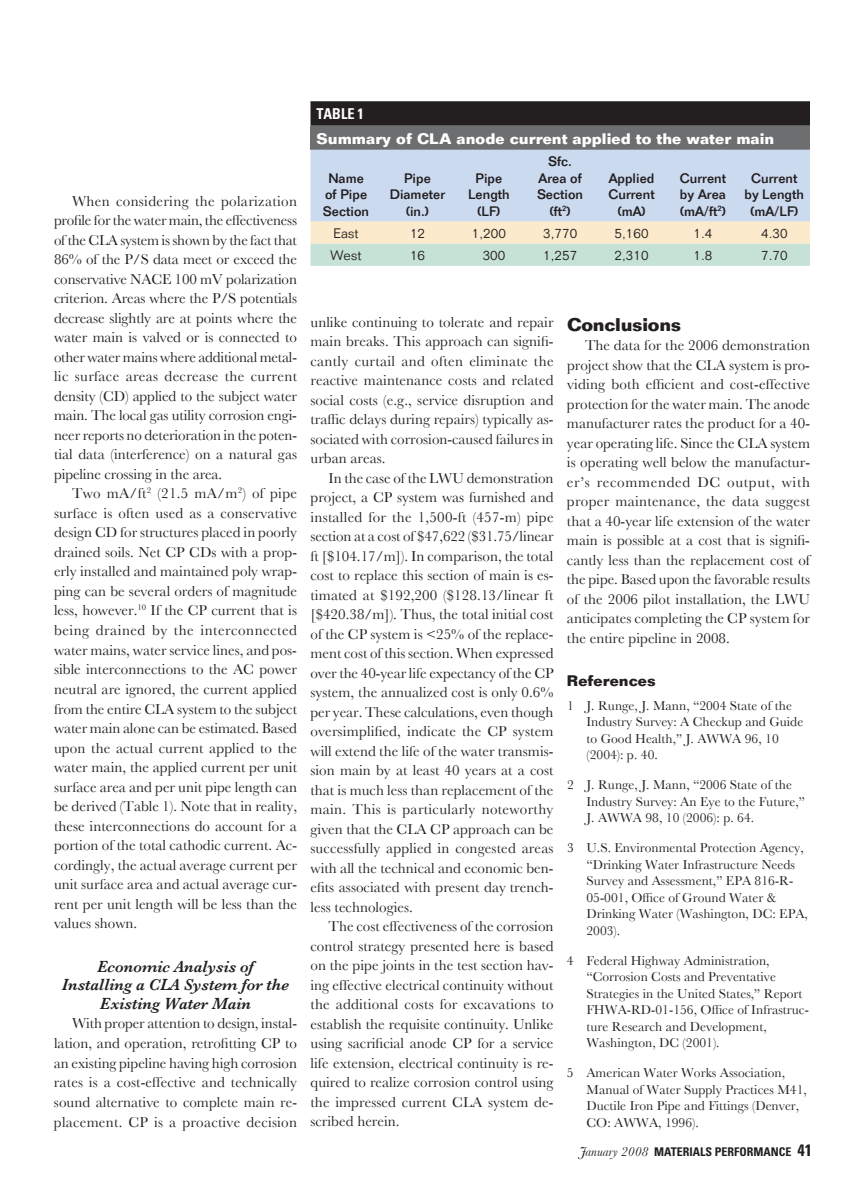
<style>
.page{position:relative;width:864px;height:1188px;background:#fff}
.page>*{position:absolute;margin:0;border:0;box-sizing:border-box;transform-origin:0 0}
.t1{font:700 18px "Folio";letter-spacing:-.01em;color:#231f20}
.t2{font:italic 600 16.5px/18.5px "Baskerville";letter-spacing:-.005em;color:#231f20;text-align:center}
.t3{font:15px/19.5px "Baskerville";color:#231f20;text-align:justify}
.t4{font:700 15px "Folio";letter-spacing:.005em;color:#fff}
.t5{font:700 15px "Folio";letter-spacing:.005em;color:#231f20}
.t6{font:700 condensed 15px "Univers";color:#fff;scale:.95 1}
.t7{font:13.5px/16.5px "Baskerville";color:#231f20}
.t8{font:500 13.5px/16.5px "Folio";letter-spacing:.005em;color:#231f20;text-align:center}
.t9{font:300 13.5px "Folio";letter-spacing:.005em;color:#231f20}
.t10{font:700 condensed 12px "Univers";color:#231f20}
.s1{font-family:"Baskerville";font-weight:400;font-style:italic;font-stretch:normal;font-size:13.5px}
.s2{font-size:16.5px}
</style>
<div class="page">
<svg style="left:310px;top:101px;width:500px;height:25px;background:#272324"></svg>
<div style="left:310px;top:126px;width:500px;height:24px;background:#6d6e70"></div>
<svg style="left:310px;top:150px;width:500px;height:116px;background:#d4dee4"></svg>
<p class="t3" style="left:54px;top:191px;width:245px;text-indent:18px">When considering the polarization profile for the water main, the effectiveness of the CLA system is shown by the fact that 86% of the P/S data meet or exceed the conservative NACE 100 mV polarization criterion. Areas where the P/S potentials decrease slightly are at points where the water main is valved or is connected to other water mains where additional metal&shy;lic surface areas decrease the current density (CD) applied to the subject water main. The local gas utility corrosion engi&shy;neer reports no deterioration in the poten&shy;tial data (interference) on a natural gas pipeline crossing in the area.</p>
<p class="t3" style="left:54px;top:484px;width:245px;text-indent:18px">Two mA/ft<sup>2</sup> (21.5 mA/m<sup>2</sup>) of pipe surface is often used as a conservative design CD for structures placed in poorly drained soils. Net CP CDs with a prop&shy;erly installed and maintained poly wrap&shy;ping can be several orders of magnitude less, however.<sup>10</sup> If the CP current that is being drained by the interconnected water mains, water service lines, and pos&shy;sible interconnections to the AC power neutral are ignored, the current applied from the entire CLA system to the subject water main alone can be estimated. Based upon the actual current applied to the water main, the applied current per unit surface area and per unit pipe length can be derived (Table 1). Note that in reality, these interconnections do account for a portion of the total cathodic current. Ac&shy;cordingly, the actual average current per unit surface area and actual average cur&shy;rent per unit length will be less than the values shown.</p>
<p class="t2" style="left:62px;top:957px;width:229px">Economic Analysis of<br>Installing a CLA System for the<br>Existing Water Main</p>
<p class="t3" style="left:54px;top:1014px;width:245px;text-indent:18px">With proper attention to design, instal&shy;lation, and operation, retrofitting CP to an existing pipeline having high corrosion rates is a cost-effective and technically sound alternative to complete main re&shy;placement. CP is a proactive decision</p>
<p class="t6" style="left:316px;top:108px;width:51px">TABLE 1</p>
<p class="t4" style="left:316px;top:133px;width:459px">Summary of CLA anode current applied to the water main</p>
<p class="t8" style="left:323px;top:171px;width:47px">Name of Pipe<br>Section</p>
<p class="t8" style="left:390px;top:171px;width:57px">Pipe<br>Diameter (in.)</p>
<p class="t8" style="left:468px;top:171px;width:43px">Pipe<br>Length (LF)</p>
<p class="t8" style="left:537px;top:154px;width:47px">Sfc.<br>Area of<br>Section (ft<sup>2</sup>)</p>
<p class="t8" style="left:608px;top:171px;width:48px">Applied<br>Current (mA)</p>
<p class="t8" style="left:680px;top:171px;width:48px;text-align:justify">Current by Area (mA/ft<sup>2</sup>)</p>
<p class="t8" style="left:745px;top:171px;width:61px">Current by Length (mA/LF)</p>
<p class="t9" style="left:333px;top:228px;width:27px">East</p>
<p class="t9" style="left:410px;top:228px;width:17px">12</p>
<p class="t9" style="left:472px;top:228px;width:35px">1,200</p>
<p class="t9" style="left:543px;top:228px;width:35px">3,770</p>
<p class="t9" style="left:615px;top:228px;width:35px">5,160</p>
<p class="t9" style="left:694px;top:228px;width:20px">1.4</p>
<p class="t9" style="left:761px;top:228px;width:28px">4.30</p>
<p class="t9" style="left:330px;top:250px;width:33px">West</p>
<p class="t9" style="left:410px;top:250px;width:17px">16</p>
<p class="t9" style="left:483px;top:250px;width:24px">300</p>
<p class="t9" style="left:543px;top:250px;width:35px">1,257</p>
<p class="t9" style="left:615px;top:250px;width:35px">2,310</p>
<p class="t9" style="left:694px;top:250px;width:20px">1.8</p>
<p class="t9" style="left:761px;top:250px;width:28px">7.70</p>
<p class="t3" style="left:310px;top:312px;width:245px">unlike continuing to tolerate and repair main breaks. This approach can signifi&shy;cantly curtail and often eliminate the reactive maintenance costs and related social costs (e.g., service disruption and traffic delays during repairs) typically as&shy;sociated with corrosion-caused failures in urban areas.</p>
<p class="t3" style="left:310px;top:468px;width:245px;text-indent:18px">In the case of the LWU demonstration project, a CP system was furnished and installed for the 1,500-ft (457-m) pipe section at a cost of $47,622 ($31.75/linear ft [$104.17/m]). In comparison, the total cost to replace this section of main is es&shy;timated at $192,200 ($128.13/linear ft [$420.38/m]). Thus, the total initial cost of the CP system is &lt;25% of the replace&shy;ment cost of this section. When expressed over the 40-year life expectancy of the CP system, the annualized cost is only 0.6% per year. These calculations, even though oversimplified, indicate the CP system will extend the life of the water transmis&shy;sion main by at least 40 years at a cost that is much less than replacement of the main. This is particularly noteworthy given that the CLA CP approach can be successfully applied in congested areas with all the technical and economic ben&shy;efits associated with present day trench&shy;less technologies.</p>
<p class="t3" style="left:310px;top:917px;width:245px;text-indent:18px">The cost effectiveness of the corrosion control strategy presented here is based on the pipe joints in the test section hav&shy;ing effective electrical continuity without the additional costs for excavations to establish the requisite continuity. Unlike using sacrificial anode CP for a service life extension, electrical continuity is re&shy;quired to realize corrosion control using the impressed current CLA system de&shy;scribed herein.</p>
<p class="t1" style="left:567px;top:318px;width:116px">Conclusions</p>
<p class="t3" style="left:567px;top:336px;width:245px;text-indent:18px">The data for the 2006 demonstration project show that the CLA system is pro&shy;viding both efficient and cost-effective protection for the water main. The anode manufacturer rates the product for a 40- year operating life. Since the CLA system is operating well below the manufactur&shy;er’s recommended DC output, with proper maintenance, the data suggest that a 40-year life extension of the water main is possible at a cost that is signifi&shy;cantly less than the replacement cost of the pipe. Based upon the favorable results of the 2006 pilot installation, the LWU anticipates completing the CP system for the entire pipeline in 2008.</p>
<p class="t5" style="left:567px;top:676px;width:90px">References</p>
<p class="t7" style="left:586px;top:697px;width:218px;text-indent:-19px">1 J. Runge, J. Mann, “2004 State of the<br>Industry Survey: A Checkup and Guide to Good Health,” J. AWWA 96, 10 (2004): p. 40.</p>
<p class="t7" style="left:586px;top:776px;width:220px;text-indent:-19px">2 J. Runge, J. Mann, “2006 State of the<br>Industry Survey: An Eye to the Future,”<br>J. AWWA 98, 10 (2006): p. 64.</p>
<p class="t7" style="left:586px;top:839px;width:223px;text-indent:-19px">3 U.S. Environmental Protection Agency, “Drinking Water Infrastructure Needs<br>Survey and Assessment,” EPA 816-R-<br>05-001, Office of Ground Water &amp;<br>Drinking Water (Washington, DC: EPA,<br>2003).</p>
<p class="t7" style="left:586px;top:952px;width:224px;text-indent:-19px">4 Federal Highway Administration, “Corrosion Costs and Preventative Strategies in the United States,” Report FHWA-RD-01-156, Office of Infrastruc&shy;ture Research and Development, Washington, DC (2001).</p>
<p class="t7" style="left:586px;top:1064px;width:222px;text-indent:-19px">5 American Water Works Association,<br>Manual of Water Supply Practices M41,<br>Ductile Iron Pipe and Fittings (Denver,<br>CO: AWWA, 1996).</p>
<p class="t10" style="left:580px;top:1147px;width:234px"><span class="s1">January 2008</span> MATERIALS PERFORMANCE <span class="s2">41</span></p>
</div>
